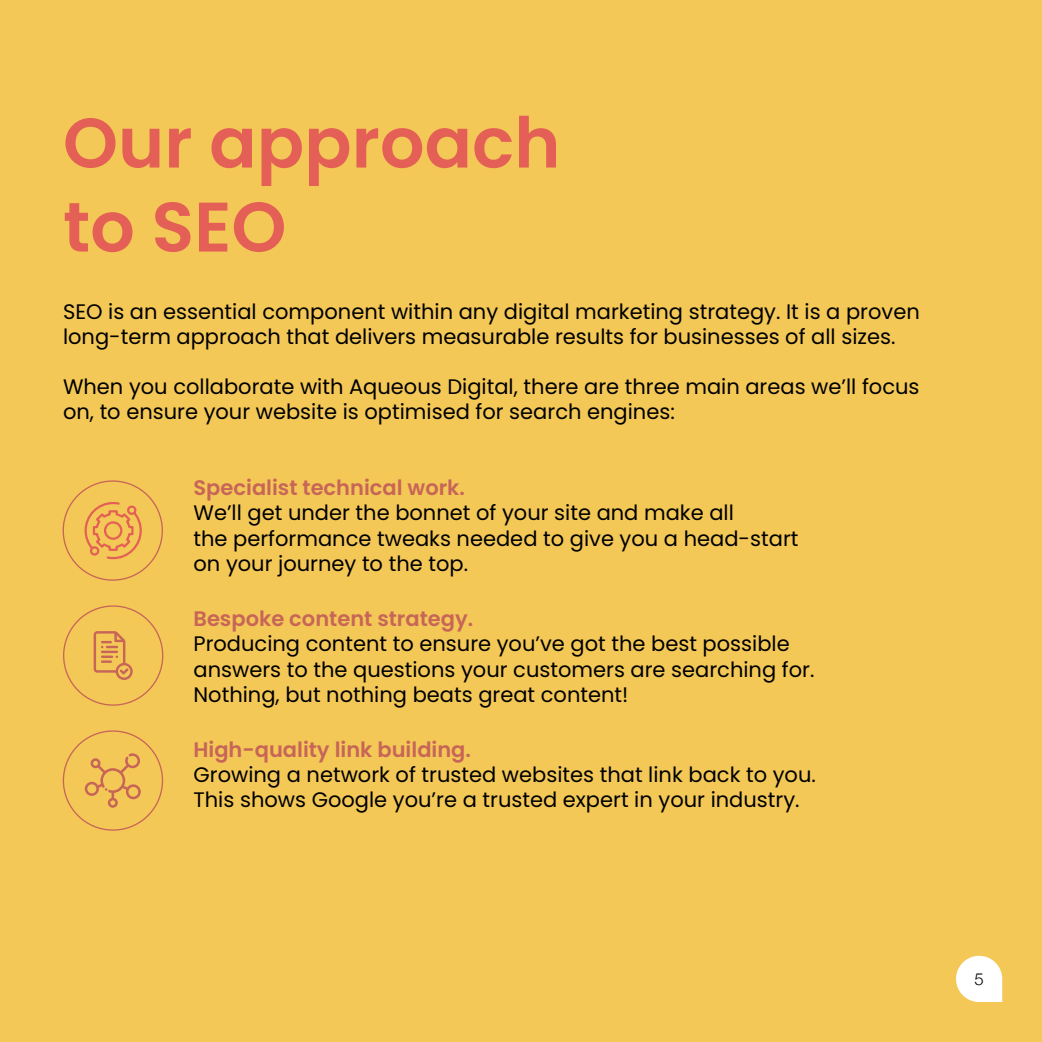
<style>
.page{position:relative;width:1042px;height:1042px;background:#f3c857}
.page>*{position:absolute;margin:0;border:0;box-sizing:border-box;transform-origin:0 0}
.t1{font:600 70px/84px "Poppins";color:#e45f56}
.t2{font:21px/25.2px "Poppins";color:#000}
.t3{font:600 21px "Poppins";color:#c76557}
.t4{font:300 16.62px "Helvetica Neue";color:#000}
</style>
<div class="page">
<svg style="left:94px;top:631px;width:39px;height:49px"></svg>
<svg style="left:85px;top:753px;width:56px;height:55px"></svg>
<svg style="left:956px;top:956px;width:46px;height:46px;background:#fdf6e4"></svg>
<svg style="left:84px;top:502px;width:58px;height:58px"></svg>
<h1 class="t1" style="left:63px;top:101px;width:499px">Our approach to SEO</h1>
<p class="t2" style="left:63px;top:299px;width:858px">SEO is an essential component within any digital marketing strategy. It is a proven long-term approach that delivers measurable results for businesses of all sizes.</p>
<p class="t2" style="left:63px;top:374px;width:858px">When you collaborate with Aqueous Digital, there are three main areas we’ll focus on, to ensure your website is optimised for search engines:</p>
<p class="t3" style="left:193px;top:475px;width:273px">Specialist technical work.</p>
<p class="t2" style="left:193px;top:500px;width:606px">We’ll get under the bonnet of your site and make all<br>the performance tweaks needed to give you a head-start on your journey to the top.</p>
<p class="t3" style="left:193px;top:606px;width:281px">Bespoke content strategy.</p>
<p class="t2" style="left:193px;top:631px;width:622px">Producing content to ensure you’ve got the best possible answers to the questions your customers are searching for.<br>Nothing, but nothing beats great content!</p>
<p class="t3" style="left:193px;top:737px;width:279px">High-quality link building.</p>
<p class="t2" style="left:193px;top:762px;width:624px">Growing a network of trusted websites that link back to you.<br>This shows Google you’re a trusted expert in your industry.</p>
<p class="t4" style="left:974px;top:965px;width:11px">5</p>
</div>
